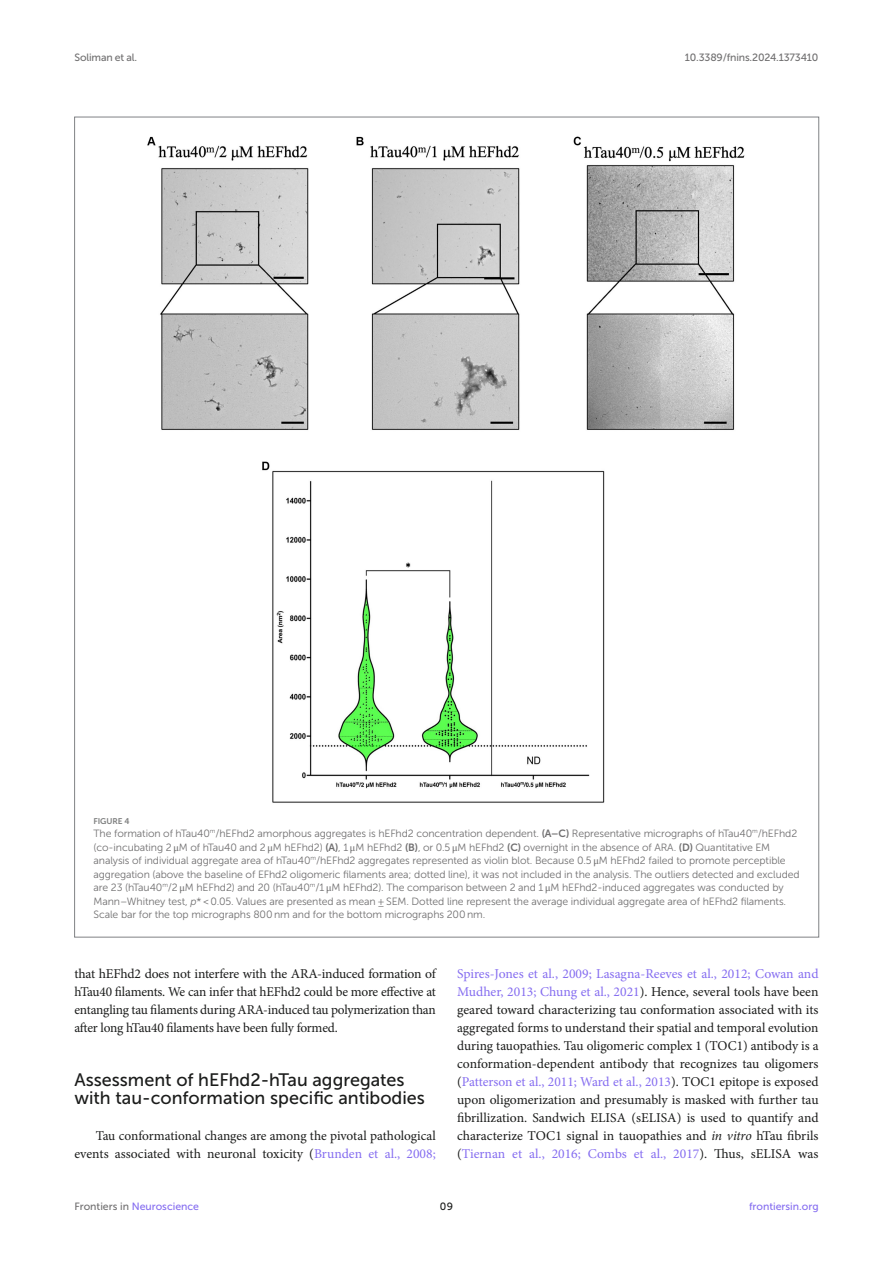
<style>
.page{position:relative;width:893px;height:1263px;background:#fff}
.page>*{position:absolute;margin:0;border:0;box-sizing:border-box;transform-origin:0 0}
.HEAD_2{font:18px/18px "Museo Sans 500";color:#1b1c1b}
.TEXT_FLUSH{font:13.5px/18px "Minion Pro";color:#1b1c1b;text-align:right}
.TEXT{font:13.5px/18px "Minion Pro";letter-spacing:-.015em;color:#1b1c1b;text-align:justify}
.FIG_LEG{font:10.5px/13.5px "Museo Sans 300";letter-spacing:-.01em;color:#706f70}
.t1{font:10.5px "Museo Sans 500";letter-spacing:-.015em;color:#706f70}
.t2{font:10.5px "Museo Sans 500";color:#856df0}
.t3{font:10.5px "Museo Sans 500";color:#1b1c1b}
.FIG_HD{font:8.25px "Museo Sans 700";letter-spacing:-.01em;color:#7e7f7f}
.s1{font-family:"Museo Sans 700"}
.s2{font-family:"STIX General"}
.s3{font-style:italic}
.s4{color:#856df0}
.s5{color:#706f70}
</style>
<div class="page">
<img style="left:147px;top:136px;width:598px;height:667px">
<p class="t1" style="left:74px;top:51px;width:64px">Soliman et al.</p>
<p class="t1" style="left:685px;top:51px;width:135px">10.3389/fnins.2024.1373410</p>
<p class="FIG_HD" style="left:94px;top:816px;width:37px">FIGURE 4</p>
<p class="FIG_LEG" style="left:94px;top:827px;width:708px">The formation of hTau40<sup>m</sup>/hEFhd2 amorphous aggregates is hEFhd2 concentration dependent. <span class="s1">(A–C)</span> Representative micrographs of hTau40<sup>m</sup>/hEFhd2 (co-incubating 2 <span class="s2">μ</span>M of hTau40 and 2 <span class="s2">μ</span>M hEFhd2) <span class="s1">(A)</span>, 1 <span class="s2">μ</span>M hEFhd2 <span class="s1">(B)</span>, or 0.5 <span class="s2">μ</span>M hEFhd2 <span class="s1">(C)</span> overnight in the absence of ARA. <span class="s1">(D)</span> Quantitative EM analysis of individual aggregate area of hTau40<sup>m</sup>/hEFhd2 aggregates represented as violin blot. Because 0.5 <span class="s2">μ</span>M hEFhd2 failed to promote perceptible aggregation (above the baseline of EFhd2 oligomeric filaments area; dotted line), it was not included in the analysis. The outliers detected and excluded are 23 (hTau40<sup>m</sup>/2 <span class="s2">μ</span>M hEFhd2) and 20 (hTau40<sup>m</sup>/1 <span class="s2">μ</span>M hEFhd2). The comparison between 2 and 1 <span class="s2">μ</span>M hEFhd2-induced aggregates was conducted by Mann–Whitney test, <span class="s3">p</span>* &lt; 0.05. Values are presented as mean ± SEM. Dotted line represent the average individual aggregate area of hEFhd2 filaments.<br>Scale bar for the top micrographs 800 nm and for the bottom micrographs 200 nm.</p>
<p class="TEXT" style="left:74px;top:965px;width:363px">that hEFhd2 does not interfere with the ARA-induced formation of hTau40 filaments. We can infer that hEFhd2 could be more effective at entangling tau filaments during ARA-induced tau polymerization than after long hTau40 filaments have been fully formed.</p>
<p class="HEAD_2" style="left:74px;top:1071px;width:352px">Assessment of hEFhd2-hTau aggregates with tau-conformation specific antibodies</p>
<p class="TEXT_FLUSH" style="left:74px;top:1127px;width:363px">Tau conformational changes are among the pivotal pathological events associated with neuronal toxicity (<span class="s4">Brunden et al., 2008;</span></p>
<p class="TEXT_FLUSH" style="left:457px;top:965px;width:363px;text-align:justify"><span class="s4">Spires-Jones et al., 2009; Lasagna-Reeves et al., 2012; Cowan and Mudher, 2013; Chung et al., 2021</span>). Hence, several tools have been geared toward characterizing tau conformation associated with its aggregated forms to understand their spatial and temporal evolution during tauopathies. Tau oligomeric complex 1 (TOC1) antibody is a conformation-dependent antibody that recognizes tau oligomers (<span class="s4">Patterson et al., 2011; Ward et al., 2013</span>). TOC1 epitope is exposed upon oligomerization and presumably is masked with further tau fibrillization. Sandwich ELISA (sELISA) is used to quantify and characterize TOC1 signal in tauopathies and <span class="s3">in vitro</span> hTau fibrils (<span class="s4">Tiernan et al., 2016; Combs et al., 2017</span>). Thus, sELISA was</p>
<p class="t2" style="left:74px;top:1200px;width:126px"><span class="s5">Frontiers in</span> Neuroscience</p>
<p class="t3" style="left:440px;top:1200px;width:15px">09</p>
<p class="t2" style="left:749px;top:1200px;width:71px">frontiersin.org</p>
</div>
